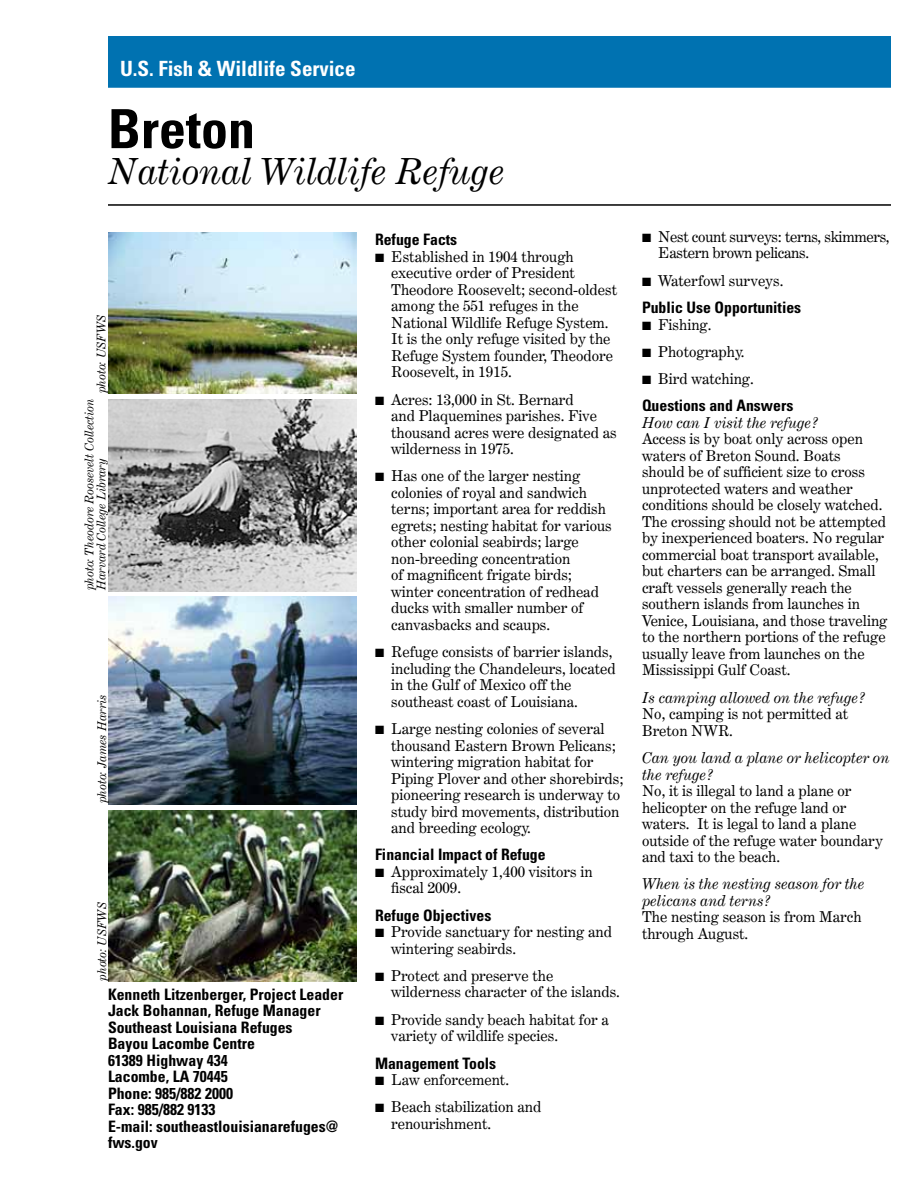
<style>
.page{position:relative;width:918px;height:1188px;background:#fff}
.page>*{position:absolute;margin:0;border:0;box-sizing:border-box;transform-origin:0 0}
.t1{font:700 condensed 54px "Univers";color:#000}
.t2{font:italic 36px "Century Expanded BT";color:#000}
.t3{font:700 condensed 21px "Univers";color:#fff}
.t4{font:700 condensed 15.75px/16.5px "Univers";color:#000}
.t5{font:15px/16.5px "Century Expanded BT";color:#000}
.t6{font:italic 15px/16.5px "Century Expanded BT";color:#000}
.t7{font:15px/16.5px "Century Expanded BT";letter-spacing:-.02em;color:#000}
.t8{font:italic 12px/12px "Century Expanded BT";color:#000}
</style>
<div class="page">
<div style="left:108px;top:36px;width:783px;height:52px;background:#0072b1;border:2px solid #0072b1"></div>
<hr style="left:108px;top:204px;width:783px;height:2px;background:#000">
<img style="left:108px;top:233px;width:248px;height:160px">
<img style="left:109px;top:810px;width:248px;height:172px">
<img style="left:109px;top:597px;width:248px;height:208px">
<img style="left:109px;top:400px;width:248px;height:191px">
<h3 class="t3" style="left:120px;top:56px;width:237px">U.S. Fish &amp; Wildlife Service</h3>
<h1 class="t1" style="left:108px;top:96px;width:148px">Breton</h1>
<h2 class="t2" style="left:108px;top:149px;width:398px">National Wildlife Refuge</h2>
<p class="t8" style="left:95px;top:393px;width:80px;rotate:-90deg">photo: USFWS</p>
<p class="t8" style="left:83px;top:590px;width:193px;rotate:-90deg">photo: Theodore Roosevelt Collection<br>Harvard College Library</p>
<p class="t8" style="left:96px;top:803px;width:110px;rotate:-90deg">photo: James Harris</p>
<p class="t8" style="left:96px;top:981px;width:80px;rotate:-90deg">photo: USFWS</p>
<p class="t4" style="left:108px;top:986px;width:237px">Kenneth Litzenberger, Project Leader<br>Jack Bohannan, Refuge Manager<br>Southeast Louisiana Refuges<br>Bayou Lacombe Centre<br>61389 Highway 434<br>Lacombe, LA 70445<br>Phone: 985/882 2000<br>Fax: 985/882 9133<br>E-mail: southeastlouisianarefuges@ fws.gov</p>
<p class="t4" style="left:375px;top:231px;width:84px">Refuge Facts</p>
<p class="t5" style="left:391px;top:248px;width:227px;text-indent:-16px">■ Established in 1904 through executive order of President<br>Theodore Roosevelt; second-oldest among the 551 refuges in the<br>National Wildlife Refuge System.<br>It is the only refuge visited by the<br>Refuge System founder, Theodore<br>Roosevelt, in 1915.</p>
<p class="t5" style="left:391px;top:391px;width:227px;text-indent:-16px">■ Acres: 13,000 in St. Bernard<br>and Plaquemines parishes. Five thousand acres were designated as wilderness in 1975.</p>
<p class="t5" style="left:391px;top:468px;width:222px;text-indent:-16px">■ Has one of the larger nesting colonies of royal and sandwich terns; important area for reddish egrets; nesting habitat for various other colonial seabirds; large non-breeding concentration<br>of magnificent frigate birds; winter concentration of redhead ducks with smaller number of canvasbacks and scaups.</p>
<p class="t5" style="left:391px;top:644px;width:226px;text-indent:-16px">■ Refuge consists of barrier islands, including the Chandeleurs, located in the Gulf of Mexico off the southeast coast of Louisiana.</p>
<p class="t5" style="left:391px;top:720px;width:234px;text-indent:-16px">■ Large nesting colonies of several thousand Eastern Brown Pelicans; wintering migration habitat for Piping Plover and other shorebirds; pioneering research is underway to study bird movements, distribution and breeding ecology.</p>
<p class="t4" style="left:375px;top:846px;width:172px">Financial Impact of Refuge</p>
<p class="t5" style="left:391px;top:863px;width:203px;text-indent:-16px">■ Approximately 1,400 visitors in fiscal 2009.</p>
<p class="t4" style="left:375px;top:907px;width:118px">Refuge Objectives</p>
<p class="t5" style="left:391px;top:923px;width:222px;text-indent:-16px">■ Provide sanctuary for nesting and wintering seabirds.</p>
<p class="t5" style="left:391px;top:967px;width:230px;text-indent:-16px">■ Protect and preserve the wilderness character of the islands.</p>
<p class="t5" style="left:391px;top:1011px;width:219px;text-indent:-16px">■ Provide sandy beach habitat for a variety of wildlife species.</p>
<p class="t4" style="left:375px;top:1055px;width:123px">Management Tools</p>
<p class="t5" style="left:375px;top:1071px;width:136px">■ Law enforcement.</p>
<p class="t5" style="left:391px;top:1099px;width:152px;text-indent:-16px">■ Beach stabilization and renourishment.</p>
<p class="t7" style="left:658px;top:228px;width:233px;text-indent:-16px">■ Nest count surveys: terns, skimmers,<br>Eastern brown pelicans.</p>
<p class="t5" style="left:642px;top:272px;width:143px">■ Waterfowl surveys.</p>
<p class="t4" style="left:642px;top:299px;width:161px">Public Use Opportunities</p>
<p class="t5" style="left:642px;top:316px;width:71px">■ Fishing.</p>
<p class="t5" style="left:642px;top:343px;width:104px">■ Photography.</p>
<p class="t5" style="left:642px;top:370px;width:113px">■ Bird watching.</p>
<p class="t4" style="left:642px;top:398px;width:153px">Questions and Answers</p>
<p class="t6" style="left:642px;top:414px;width:178px">How can I visit the refuge?</p>
<p class="t5" style="left:642px;top:431px;width:247px">Access is by boat only across open waters of Breton Sound. Boats<br>should be of sufficient size to cross unprotected waters and weather conditions should be closely watched.<br>The crossing should not be attempted by inexperienced boaters. No regular commercial boat transport available, but charters can be arranged. Small craft vessels generally reach the southern islands from launches in Venice, Louisiana, and those traveling to the northern portions of the refuge usually leave from launches on the Mississippi Gulf Coast.</p>
<p class="t6" style="left:642px;top:689px;width:225px">Is camping allowed on the refuge?</p>
<p class="t5" style="left:642px;top:706px;width:208px">No, camping is not permitted at<br>Breton NWR.</p>
<p class="t6" style="left:642px;top:749px;width:249px">Can you land a plane or helicopter on the refuge?</p>
<p class="t5" style="left:642px;top:782px;width:242px">No, it is illegal to land a plane or helicopter on the refuge land or waters. It is legal to land a plane outside of the refuge water boundary and taxi to the beach.</p>
<p class="t6" style="left:642px;top:876px;width:224px">When is the nesting season for the pelicans and terns?</p>
<p class="t5" style="left:642px;top:909px;width:221px">The nesting season is from March through August.</p>
</div>
